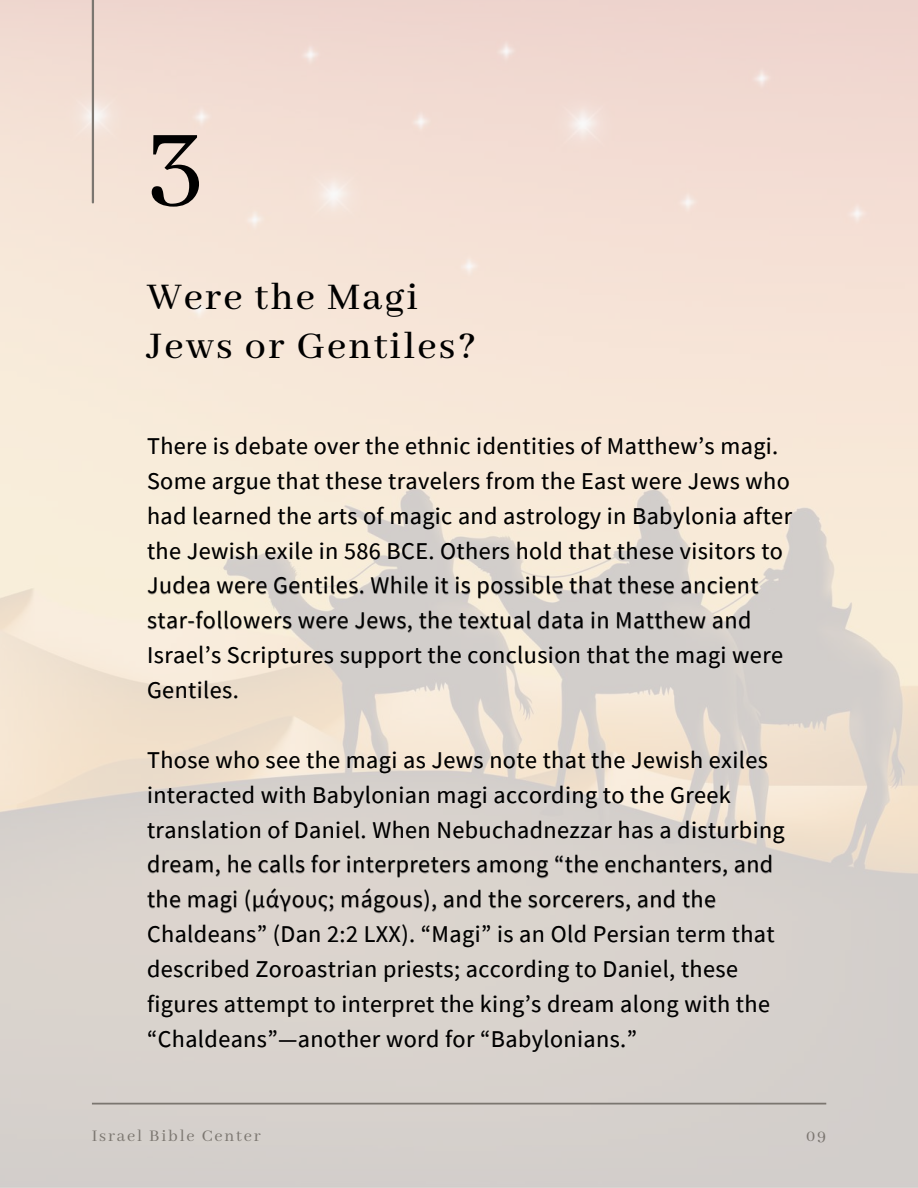
<style>
.page{position:relative;width:918px;height:1188px;background:#fff}
.page>*{position:absolute;margin:0;border:0;box-sizing:border-box;transform-origin:0 0}
.t1{font:120px "Abhaya Libre";color:#000}
.t2{font:500 42px/49.5px "Abhaya Libre";letter-spacing:.05em;color:#000}
.t3{font:24px/34.8px "Source Sans Pro";letter-spacing:.02em;color:#000}
.t4{font:18px "Abhaya Libre";letter-spacing:.1em;color:#7b7670}
</style>
<div class="page">
<svg style="left:92px;top:1103px;width:734px;height:2px"></svg>
<hr style="left:92px;top:0;width:2px;height:202px;background:#7b7670">
<h1 class="t1" style="left:147px;top:97px;width:60px">3</h1>
<h2 class="t2" style="left:147px;top:273px;width:331px">Were the Magi<br>Jews or Gentiles?</h2>
<p class="t3" style="left:147px;top:428px;width:647px">There is debate over the ethnic identities of Matthew’s magi.<br>Some argue that these travelers from the East were Jews who had learned the arts of magic and astrology in Babylonia after the Jewish exile in 586 BCE. Others hold that these visitors to Judea were Gentiles. While it is possible that these ancient star-followers were Jews, the textual data in Matthew and Israel’s Scriptures support the conclusion that the magi were Gentiles.</p>
<p class="t3" style="left:147px;top:742px;width:639px">Those who see the magi as Jews note that the Jewish exiles interacted with Babylonian magi according to the Greek translation of Daniel. When Nebuchadnezzar has a disturbing dream, he calls for interpreters among “the enchanters, and the magi (μάγους; mágous), and the sorcerers, and the Chaldeans” (Dan 2:2 LXX). “Magi” is an Old Persian term that described Zoroastrian priests; according to Daniel, these figures attempt to interpret the king’s dream along with the “Chaldeans”—another word for “Babylonians.”</p>
<p class="t4" style="left:92px;top:1126px;width:170px">Israel Bible Center</p>
<p class="t4" style="left:806px;top:1126px;width:21px">09</p>
</div>
